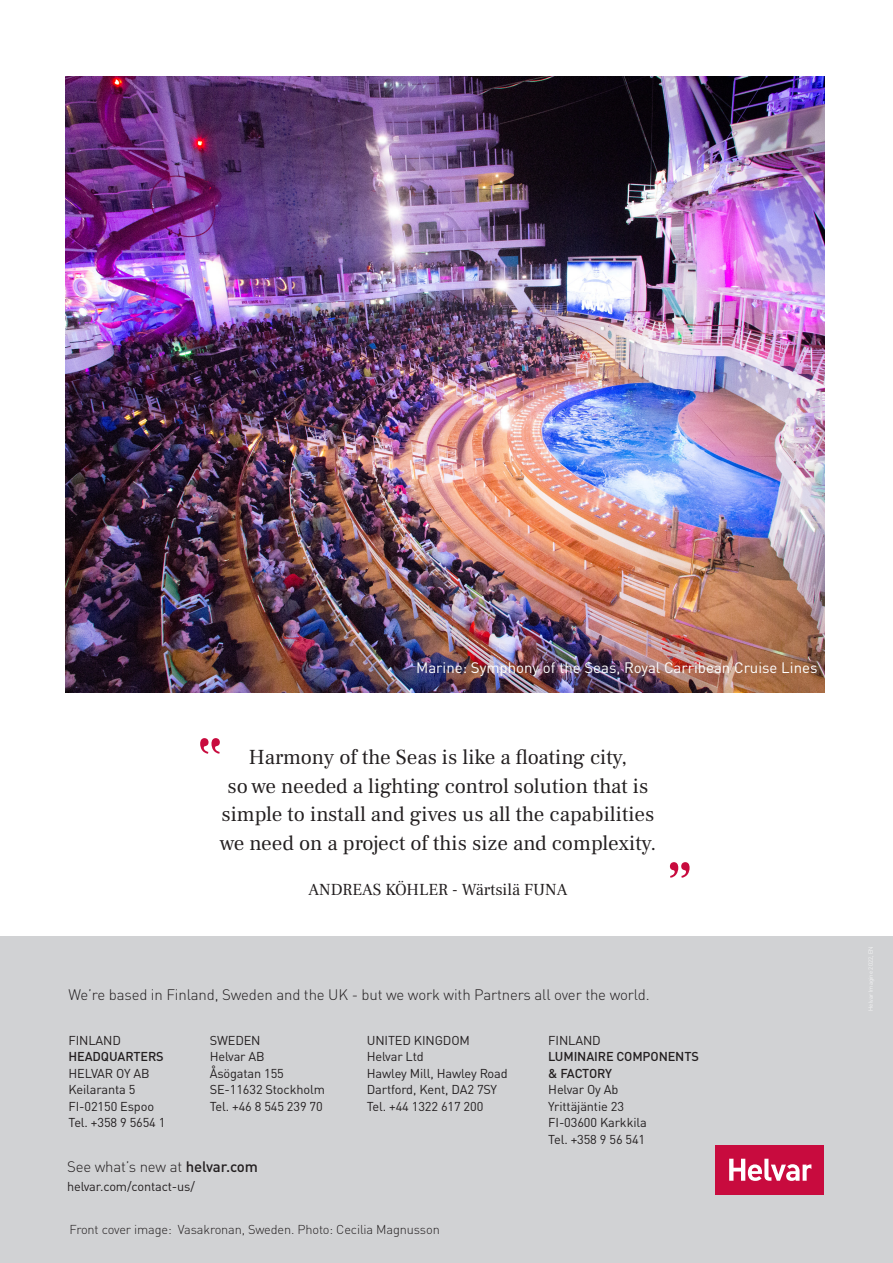
<style>
.page{position:relative;width:893px;height:1263px;background:#fff}
.page>*{position:absolute;margin:0;border:0;box-sizing:border-box;transform-origin:0 0}
.t1{font:72px "Frank Ruhl Libre";color:#c80b3e}
.t2{font:21px/28.5px "Frank Ruhl Libre";color:#231f20;text-align:center}
.t3{font:16.5px "Frank Ruhl Libre";color:#231f20}
.t4{font:300 15px "DIN Pro";letter-spacing:-.01em;color:#231f20}
.t5{font:15px "DIN Pro";color:#fff}
.t6{font:12.75px/16.5px "DIN Pro";letter-spacing:-.01em;color:#231f20}
.t7{font:300 12.75px "DIN Pro";letter-spacing:-.01em;color:#231f20}
.t8{font:500 12.75px/16.5px "DIN Pro";letter-spacing:-.01em;color:#231f20}
.s1{font-weight:500}
</style>
<div class="page">
<div style="left:0;top:936px;width:893px;height:327px;background:#d1d2d4"></div>
<div style="left:715px;top:1145px;width:109px;height:50px;background:#c80b3e"></div>
<svg style="left:729px;top:1159px;width:82px;height:22px"></svg>
<img style="left:66px;top:77px;width:759px;height:616px">
<p class="t5" style="left:416px;top:655px;width:403px">Marine: Symphony of the Seas, Royal Carribean Cruise Lines</p>
<p class="t2" style="left:249px;top:743px;width:380px">Harmony of the Seas is like a floating city,</p>
<p class="t2" style="left:220px;top:772px;width:438px">so we needed a lighting control solution that is simple to install and gives us all the capabilities we need on a project of this size and complexity.</p>
<p class="t3" style="left:308px;top:879px;width:261px">ANDREAS KÖHLER - Wärtsilä FUNA</p>
<p class="t1" style="left:665px;top:843px;width:31px">”</p>
<p class="t4" style="left:69px;top:983px;width:583px">We’re based in Finland, Sweden and the UK - but we work with Partners all over the world.</p>
<p class="t6" style="left:69px;top:1030px;width:54px">FINLAND</p>
<p class="t8" style="left:69px;top:1047px;width:97px">HEADQUARTERS</p>
<p class="t6" style="left:69px;top:1063px;width:83px">HELVAR OY AB</p>
<p class="t6" style="left:69px;top:1080px;width:68px">Keilaranta 5</p>
<p class="t6" style="left:69px;top:1096px;width:87px">FI-02150 Espoo</p>
<p class="t6" style="left:69px;top:1113px;width:99px">Tel. +358 9 5654 1</p>
<p class="t6" style="left:210px;top:1030px;width:52px">SWEDEN</p>
<p class="t6" style="left:210px;top:1047px;width:57px">Helvar AB</p>
<p class="t6" style="left:210px;top:1063px;width:76px">Åsögatan 155</p>
<p class="t6" style="left:210px;top:1080px;width:117px">SE-11632 Stockholm</p>
<p class="t6" style="left:210px;top:1096px;width:115px">Tel. +46 8 545 239 70</p>
<p class="t6" style="left:367px;top:1030px;width:105px">UNITED KINGDOM</p>
<p class="t6" style="left:367px;top:1047px;width:59px">Helvar Ltd</p>
<p class="t6" style="left:367px;top:1063px;width:142px">Hawley Mill, Hawley Road<br>Dartford, Kent, DA2 7SY</p>
<p class="t6" style="left:367px;top:1096px;width:118px">Tel. +44 1322 617 200</p>
<p class="t6" style="left:548px;top:1030px;width:54px">FINLAND</p>
<p class="t8" style="left:548px;top:1047px;width:152px">LUMINAIRE COMPONENTS &amp; FACTORY</p>
<p class="t6" style="left:548px;top:1080px;width:72px">Helvar Oy Ab</p>
<p class="t6" style="left:548px;top:1096px;width:77px">Yrittäjäntie 23</p>
<p class="t6" style="left:548px;top:1113px;width:100px">FI-03600 Karkkila</p>
<p class="t6" style="left:548px;top:1129px;width:99px">Tel. +358 9 56 541</p>
<p class="t4" style="left:67px;top:1155px;width:192px">See what’s new at <span class="s1">helvar.com</span></p>
<p class="t6" style="left:67px;top:1177px;width:129px">helvar.com/contact-us/</p>
<p class="t7" style="left:70px;top:1220px;width:372px">Front cover image: Vasakronan, Sweden. Photo: Cecilia Magnusson</p>
</div>
